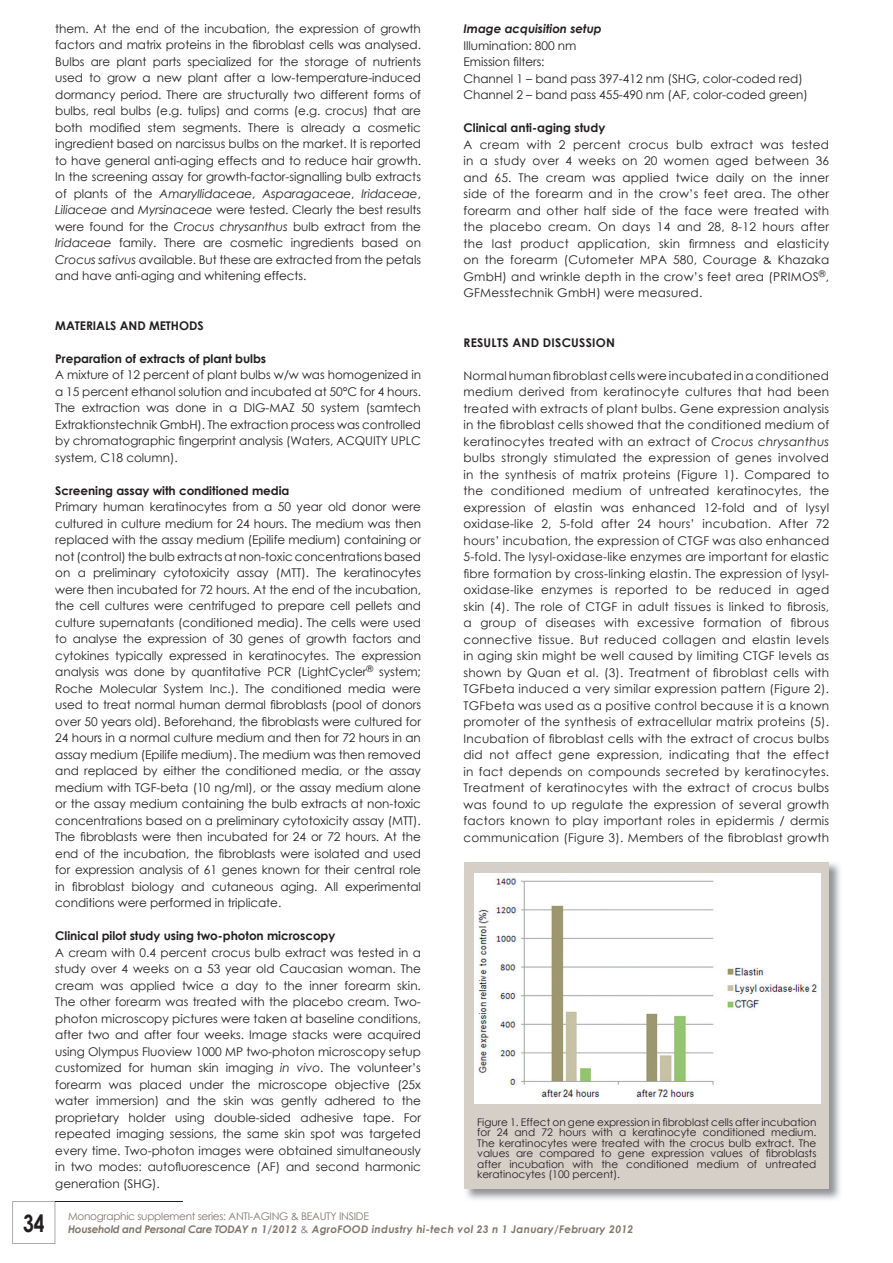
<style>
.page{position:relative;width:893px;height:1263px;background:#fff}
.page>*{position:absolute;margin:0;border:0;box-sizing:border-box;transform-origin:0 0}
.t1{font:700 24px "Century Gothic";color:#231f20;scale:.8 1}
.t2{font:12px/16.5px "Century Gothic";letter-spacing:-.005em;color:#231f20;text-align:justify}
.t3{font:700 12px "Century Gothic";letter-spacing:-.005em;color:#231f20}
.t4{font:italic 700 12px "Century Gothic";letter-spacing:-.005em;color:#231f20}
.t5{font:700 12px "Century Gothic";letter-spacing:.02em;color:#231f20}
.t6{font:10.5px/10.5px "Century Gothic";color:#231f20;text-align:justify}
.t7{font:italic 700 10.5px/12.6px "Century Gothic";letter-spacing:.025em;color:#807568}
.s1{font-style:italic}
.s2{font-weight:400;font-style:normal}
</style>
<div class="page">
<svg style="left:13px;top:1201px;width:42px;height:43px"></svg>
<hr style="left:55px;top:1201px;width:127px;height:1px;background:#231f20">
<img style="left:464px;top:863px;width:376px;height:337px">
<div style="left:464px;top:862px;width:365px;height:326px;background:#d5cfc8"></div>
<img style="left:474px;top:873px;width:347px;height:230px">
<p class="t2" style="left:55px;top:20px;width:367px">them. At the end of the incubation, the expression of growth factors and matrix proteins in the fibroblast cells was analysed.<br>Bulbs are plant parts specialized for the storage of nutrients used to grow a new plant after a low-temperature-induced dormancy period. There are structurally two different forms of bulbs, real bulbs (e.g. tulips) and corms (e.g. crocus) that are both modified stem segments. There is already a cosmetic ingredient based on narcissus bulbs on the market. It is reported to have general anti-aging effects and to reduce hair growth.<br>In the screening assay for growth-factor-signalling bulb extracts of plants of the <span class="s1">Amaryllidaceae</span>, <span class="s1">Asparagaceae</span>, <span class="s1">Iridaceae</span>, <span class="s1">Liliaceae</span> and <span class="s1">Myrsinaceae</span> were tested. Clearly the best results were found for the <span class="s1">Crocus chrysanthus</span> bulb extract from the <span class="s1">Iridaceae</span> family. There are cosmetic ingredients based on <span class="s1">Crocus sativus</span> available. But these are extracted from the petals and have anti-aging and whitening effects.</p>
<p class="t3" style="left:55px;top:316px;width:150px">MATERIALS AND METHODS</p>
<p class="t3" style="left:55px;top:349px;width:212px">Preparation of extracts of plant bulbs</p>
<p class="t2" style="left:55px;top:366px;width:367px">A mixture of 12 percent of plant bulbs w/w was homogenized in a 15 percent ethanol solution and incubated at 50°C for 4 hours.<br>The extraction was done in a DIG-MAZ 50 system (samtech Extraktionstechnik GmbH). The extraction process was controlled by chromatographic fingerprint analysis (Waters, ACQUITY UPLC system, C18 column).</p>
<p class="t3" style="left:55px;top:481px;width:236px">Screening assay with conditioned media</p>
<p class="t2" style="left:55px;top:498px;width:367px">Primary human keratinocytes from a 50 year old donor were cultured in culture medium for 24 hours. The medium was then replaced with the assay medium (Epilife medium) containing or not (control) the bulb extracts at non-toxic concentrations based on a preliminary cytotoxicity assay (MTT). The keratinocytes were then incubated for 72 hours. At the end of the incubation, the cell cultures were centrifuged to prepare cell pellets and culture supernatants (conditioned media). The cells were used to analyse the expression of 30 genes of growth factors and cytokines typically expressed in keratinocytes. The expression analysis was done by quantitative PCR (LightCycler<sup>®</sup> system; Roche Molecular System Inc.). The conditioned media were used to treat normal human dermal fibroblasts (pool of donors over 50 years old). Beforehand, the fibroblasts were cultured for 24 hours in a normal culture medium and then for 72 hours in an assay medium (Epilife medium). The medium was then removed and replaced by either the conditioned media, or the assay medium with TGF-beta (10 ng/ml), or the assay medium alone or the assay medium containing the bulb extracts at non-toxic concentrations based on a preliminary cytotoxicity assay (MTT).<br>The fibroblasts were then incubated for 24 or 72 hours. At the end of the incubation, the fibroblasts were isolated and used for expression analysis of 61 genes known for their central role in fibroblast biology and cutaneous aging. All experimental conditions were performed in triplicate.</p>
<p class="t3" style="left:55px;top:927px;width:282px">Clinical pilot study using two-photon microscopy</p>
<p class="t2" style="left:55px;top:944px;width:367px">A cream with 0.4 percent crocus bulb extract was tested in a study over 4 weeks on a 53 year old Caucasian woman. The cream was applied twice a day to the inner forearm skin.<br>The other forearm was treated with the placebo cream. Two&shy;photon microscopy pictures were taken at baseline conditions, after two and after four weeks. Image stacks were acquired using Olympus Fluoview 1000 MP two-photon microscopy setup customized for human skin imaging <span class="s1">in vivo</span>. The volunteer’s forearm was placed under the microscope objective (25x water immersion) and the skin was gently adhered to the proprietary holder using double-sided adhesive tape. For repeated imaging sessions, the same skin spot was targeted every time. Two-photon images were obtained simultaneously in two modes: autofluorescence (AF) and second harmonic generation (SHG).</p>
<p class="t4" style="left:463px;top:20px;width:140px">Image acquisition setup</p>
<p class="t2" style="left:463px;top:37px;width:346px;text-align:left">Illumination: 800 nm<br>Emission filters:<br>Channel 1 – band pass 397-412 nm (SHG, color-coded red)<br>Channel 2 – band pass 455-490 nm (AF, color-coded gr een)</p>
<p class="t3" style="left:463px;top:119px;width:143px">Clinical anti-aging study</p>
<p class="t2" style="left:463px;top:136px;width:367px">A cream with 2 percent crocus bulb extract was tested in a study over 4 weeks on 20 women aged between 36 and 65. The cream was applied twice daily on the inner side of the forearm and in the crow’s feet area. The other forearm and other half side of the face were treated with the placebo cream. On days 14 and 28, 8-12 hours after the last product application, skin firmness and elasticity on the forearm (Cutometer MPA 580, Courage &amp; Khazaka GmbH) and wrinkle depth in the crow’s feet area (PRIMOS<sup>®</sup>, GFMesstechnik GmbH) were measured.</p>
<p class="t5" style="left:463px;top:333px;width:153px">RESULTS AND DISCUSSION</p>
<p class="t2" style="left:463px;top:367px;width:367px">Normal human fibroblast cells were incubated in a conditioned medium derived from keratinocyte cultures that had been treated with extracts of plant bulbs. Gene expression analysis in the fibroblast cells showed that the conditioned medium of keratinocytes treated with an extract of <span class="s1">Crocus chrysanthus </span>bulbs strongly stimulated the expression of genes involved in the synthesis of matrix proteins (Figure 1). Compared to the conditioned medium of untreated keratinocytes, the expression of elastin was enhanced 12-fold and of lysyl oxidase-like 2, 5-fold after 24 hours’ incubation. After 72 hours’ incubation, the expression of CTGF was also enhanced 5-fold. The lysyl-oxidase-like enzymes are important for elastic fibre formation by cross-linking elastin. The expression of lysyl&shy;oxidase-like enzymes is reported to be reduced in aged skin (4). The role of CTGF in adult tissues is linked to fibrosis, a group of diseases with excessive formation of fibrous connective tissue. But reduced collagen and elastin levels in aging skin might be well caused by limiting CTGF levels as shown by Quan et al. (3). Treatment of fibroblast cells with TGFbeta induced a very similar expression pattern (Figure 2).<br>TGFbeta was used as a positive control because it is a known promoter of the synthesis of extracellular matrix proteins (5).<br>Incubation of fibroblast cells with the extract of crocus bulbs did not affect gene expression, indicating that the effect in fact depends on compounds secreted by keratinocytes.<br>Treatment of keratinocytes with the extract of crocus bulbs was found to up regulate the expression of several growth factors known to play important roles in epidermis / dermis communication (Figure 3). Members of the fibroblast growth</p>
<p class="t6" style="left:477px;top:1116px;width:341px">Figure 1. Effect on gene expression in fibroblast cells after incubation for 24 and 72 hours with a keratinocyte conditioned medium.<br>The keratinocytes were treated with the crocus bulb extract. The values are compared to gene expression values of fibroblasts after incubation with the conditioned medium of untreated keratinocytes (100 percent).</p>
<h1 class="t1" style="left:23px;top:1205px;width:28px">34</h1>
<p class="t7" style="left:68px;top:1210px;width:567px"><span class="s2">Monographic supplement series: ANTI-AGING &amp; BEAUTY INSIDE<br></span>Household and Personal Care TODAY n 1/2012 <span class="s2">&amp;</span> AgroFOOD industry hi-tech vol 23 n 1 January/February 2012</p>
</div>
